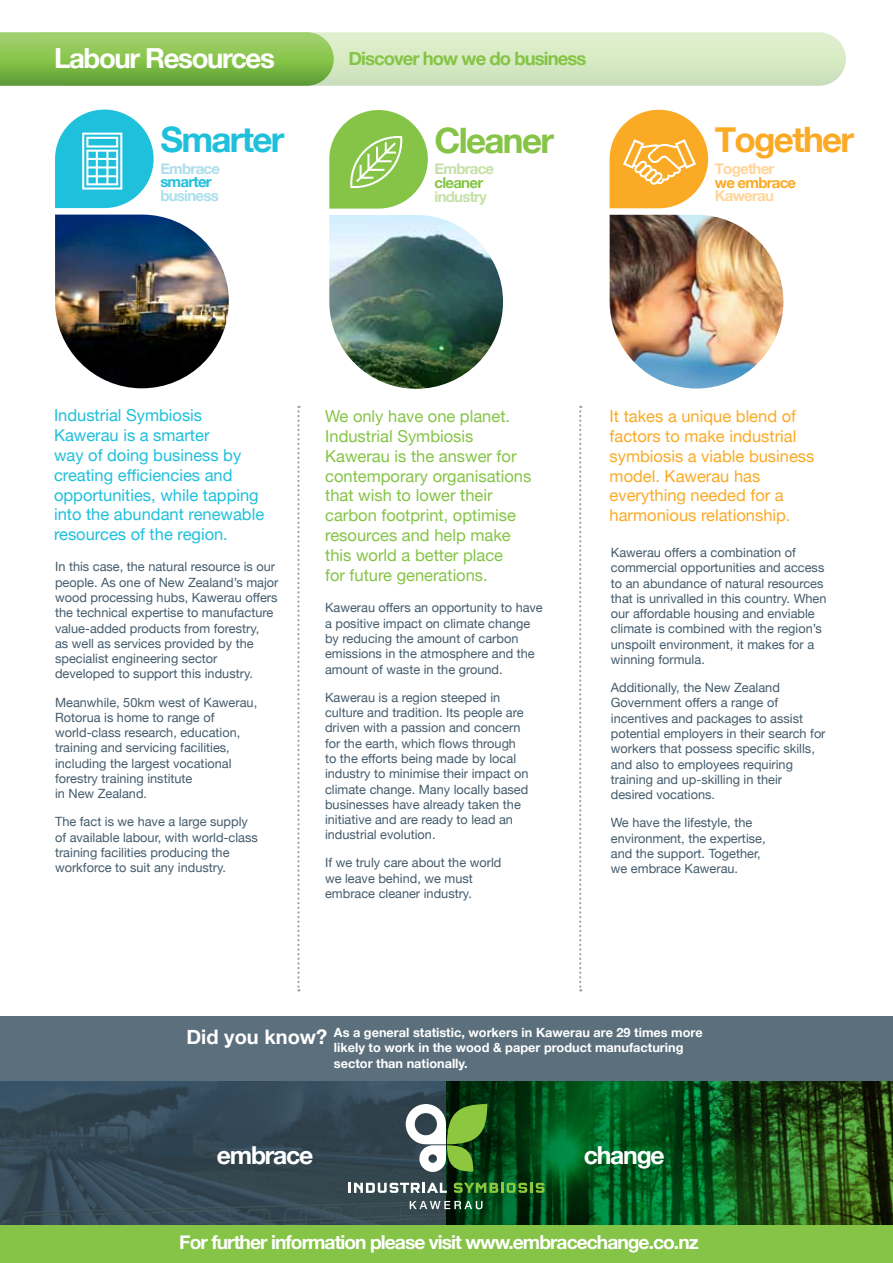
<style>
.page{position:relative;width:893px;height:1263px;background:#fff}
.page>*{position:absolute;margin:0;border:0;box-sizing:border-box;transform-origin:0 0}
.t1{font:700 35.1px "Helvetica Neue";letter-spacing:-.05em;color:#fbaa26}
.t2{font:700 35.1px "Helvetica Neue";letter-spacing:-.05em;color:#1fc0db}
.t3{font:700 35.1px "Helvetica Neue";letter-spacing:-.05em;color:#85c446}
.t4{font:700 27.6px "Helvetica Neue";letter-spacing:-.05em;color:#fff}
.t5{font:700 24.75px "Helvetica Neue";letter-spacing:-.05em;color:#fff}
.t6{font:700 19.2px "Helvetica Neue";letter-spacing:-.05em;color:#fff}
.t7{font:700 18.45px "Helvetica Neue";letter-spacing:-.05em;color:#85c446}
.t8{font:16.5px/19.8px "Helvetica Neue";color:#85c446}
.t9{font:16.5px/19.8px "Helvetica Neue";color:#1fc0db}
.t10{font:16.5px/19.8px "Helvetica Neue";color:#fbaa26}
.t11{font:700 15px "Helvetica Neue";letter-spacing:-.05em;color:#acdfec}
.t12{font:700 15px "Helvetica Neue";letter-spacing:-.05em;color:#c6e1a8}
.t13{font:700 15px "Helvetica Neue";letter-spacing:-.05em;color:#ffd59b}
.t14{font:700 15px "Helvetica Neue";letter-spacing:-.05em;color:#fbaa26}
.t15{font:700 15px "Helvetica Neue";letter-spacing:-.05em;color:#1fc0db}
.t16{font:700 15px "Helvetica Neue";letter-spacing:-.05em;color:#85c446}
.t17{font:12.75px/15.3px "Helvetica Neue";color:#445c6d}
.t18{font:700 12.75px/15.3px "Helvetica Neue";color:#fff}
.s1{font-size:20.1px}
</style>
<div class="page">
<div style="left:0;top:1225px;width:893px;height:38px;background:#85c446"></div>
<img style="left:0;top:1081px;width:446px;height:144px">
<svg style="left:446px;top:1081px;width:447px;height:144px;background:#0f511a"></svg>
<svg style="left:406px;top:1104px;width:81px;height:68px"></svg>
<svg style="left:348px;top:1183px;width:99px;height:10px"></svg>
<svg style="left:454px;top:1183px;width:91px;height:10px"></svg>
<svg style="left:410px;top:1201px;width:72px;height:8px"></svg>
<svg style="left:297px;top:406px;width:3px;height:585px"></svg>
<svg style="left:579px;top:406px;width:2px;height:585px"></svg>
<svg style="left:55px;top:110px;width:99px;height:98px"></svg>
<hr style="left:96px;top:151px;width:2px;height:33px;background:#fff">
<hr style="left:106px;top:151px;width:2px;height:33px;background:#fff">
<hr style="left:88px;top:158px;width:29px;height:2px;background:#fff">
<hr style="left:88px;top:166px;width:29px;height:3px;background:#fff">
<hr style="left:88px;top:175px;width:29px;height:2px;background:#fff">
<img style="left:55px;top:215px;width:174px;height:173px">
<img style="left:329px;top:215px;width:174px;height:174px">
<svg style="left:329px;top:110px;width:99px;height:99px"></svg>
<img style="left:610px;top:215px;width:173px;height:173px">
<svg style="left:610px;top:109px;width:98px;height:99px"></svg>
<div style="left:0;top:1016px;width:893px;height:65px;background:#5c6f7c"></div>
<svg style="left:0;top:32px;width:846px;height:54px;background:#b7d898"></svg>
<h2 class="t4" style="left:54px;top:33px;width:222px">Labour Resources</h2>
<h3 class="t7" style="left:348px;top:42px;width:239px">Discover how we do business</h3>
<h1 class="t2" style="left:160px;top:108px;width:126px">Smarter</h1>
<h1 class="t3" style="left:435px;top:108px;width:121px">Cleaner</h1>
<h1 class="t1" style="left:715px;top:108px;width:141px">Together</h1>
<p class="t11" style="left:160px;top:155px;width:61px">Embrace</p>
<p class="t15" style="left:160px;top:169px;width:53px">smarter</p>
<p class="t11" style="left:160px;top:182px;width:60px">business</p>
<p class="t12" style="left:435px;top:155px;width:61px">Embrace</p>
<p class="t16" style="left:435px;top:169px;width:50px">cleaner</p>
<p class="t12" style="left:435px;top:183px;width:54px">industry</p>
<p class="t13" style="left:715px;top:155px;width:61px">Together</p>
<p class="t14" style="left:715px;top:169px;width:83px">we embrace</p>
<p class="t13" style="left:715px;top:183px;width:61px">Kawerau</p>
<p class="t9" style="left:54px;top:404px;width:212px">Industrial Symbiosis<br>Kawerau is a smarter<br>way of doing business by creating efficiencies and opportunities, while tapping into the abundant renewable resources of the region.</p>
<p class="t8" style="left:325px;top:405px;width:208px">We only have one planet.<br>Industrial Symbiosis<br>Kawerau is the answer for contemporary organisations that wish to lower their carbon footprint, optimise resources and help make this world a better place<br>for future generations.</p>
<p class="t10" style="left:610px;top:405px;width:206px">It takes a unique blend of factors to make industrial symbiosis a viable business model. Kawerau has everything needed for a harmonious relationship.</p>
<p class="t17" style="left:611px;top:544px;width:217px">Kawerau offers a combination of commercial opportunities and access to an abundance of natural resources that is unrivalled in this country. When our affordable housing and enviable climate is combined with the region’s unspoilt environment, it makes for a winning formula.</p>
<p class="t17" style="left:611px;top:679px;width:216px">Additionally, the New Zealand<br>Government offers a range of incentives and packages to assist potential employers in their search for workers that possess specific skills, and also to employees requiring training and up-skilling in their desired vocations.</p>
<p class="t17" style="left:611px;top:814px;width:156px">We have the lifestyle, the environment, the expertise, and the support. Together, we embrace Kawerau.</p>
<p class="t17" style="left:55px;top:558px;width:225px">In this case, the natural resource is our people. As one of New Zealand’s major wood processing hubs, Kawerau offers the technical expertise to manufacture value-added products from forestry,<br>as well as services provided by the specialist engineering sector developed to support this industry.</p>
<p class="t17" style="left:55px;top:693px;width:204px">Meanwhile, 50km west of Kawerau,<br>Rotorua is home to range of world-class research, education, training and servicing facilities, including the largest vocational forestry training institute<br>in New Zealand.</p>
<p class="t17" style="left:55px;top:813px;width:204px">The fact is we have a large supply of available labour, with world-class training facilities producing the workforce to suit any industry.</p>
<p class="t17" style="left:325px;top:599px;width:219px">Kawerau offers an opportunity to have a positive impact on climate change by reducing the amount of carbon emissions in the atmosphere and the amount of waste in the ground.</p>
<p class="t17" style="left:325px;top:689px;width:205px">Kawerau is a region steeped in culture and tradition. Its people are driven with a passion and concern for the earth, which flows through to the efforts being made by local industry to minimise their impact on climate change. Many locally based businesses have already taken the initiative and are ready to lead an industrial evolution.</p>
<p class="t17" style="left:325px;top:854px;width:178px">If we truly care about the world we leave behind, we must embrace cleaner industry.</p>
<p class="t18" style="left:334px;top:1024px;width:370px;text-indent:-147px"><span class="s1">Did you know?</span> As a general statistic, workers in Kawerau are 29 times more likely to work in the wood &amp; paper product manufacturing sector than nationally.</p>
<h3 class="t5" style="left:217px;top:1133px;width:98px">embrace</h3>
<h3 class="t5" style="left:584px;top:1133px;width:82px">change</h3>
<h3 class="t6" style="left:179px;top:1225px;width:521px">For further information please visit www.embracechange.co.nz</h3>
</div>
